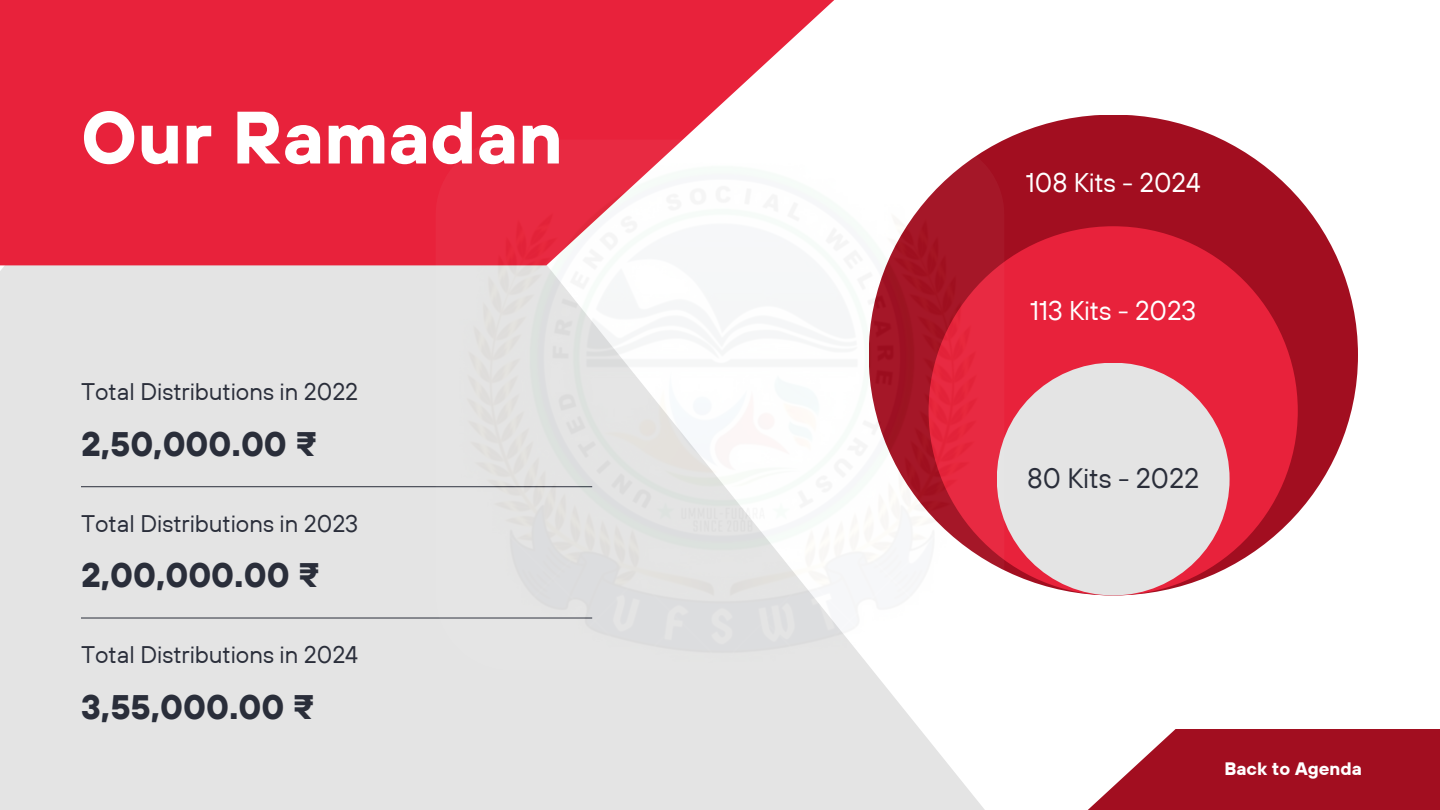
<style>
.page{position:relative;width:1440px;height:810px;background:#fff}
.page>*{position:absolute;margin:0;border:0;box-sizing:border-box;transform-origin:0 0}
.t1{font:700 74px "TT Hoves";color:#fff}
.t2{font:700 34px "TT Hoves";color:#2a2e3a}
.t3{font:28px "TT Hoves";color:#2a2e3a}
.t4{font:27px "TT Hoves";color:#fff}
.t5{font:24px "TT Hoves";color:#2a2e3a}
.t6{font:700 18px "TT Hoves";color:#fff}
</style>
<div class="page">
<div style="left:0;top:149px;width:986px;height:661px;background:#e4e4e4"></div>
<div style="left:0;top:0;width:834px;height:265px;background:#e8223b"></div>
<div style="left:869px;top:115px;width:489px;height:480px;background:#a20e20;border-radius:50%"></div>
<div style="left:929px;top:226px;width:369px;height:369px;background:#e8223b;border-radius:50%"></div>
<div style="left:997px;top:363px;width:233px;height:232px;background:#e4e4e4;border-radius:50%"></div>
<hr style="left:81px;top:486px;width:511px;height:1px;background:#2a2e3a">
<hr style="left:81px;top:618px;width:511px;height:1px;background:#2a2e3a">
<svg style="left:1088px;top:729px;width:352px;height:81px;background:#ad2b3b"></svg>
<img style="left:436px;top:140px;width:568px;height:530px;border-radius:75px">
<p class="t1" style="left:81px;top:89px;width:483px">Our Ramadan</p>
<h2 class="t5" style="left:81px;top:376px;width:279px">Total Distributions in 2022</h2>
<h4 class="t2" style="left:81px;top:422px;width:237px">2,50,000.00 ₹</h4>
<h2 class="t5" style="left:81px;top:508px;width:279px">Total Distributions in 2023</h2>
<h4 class="t2" style="left:81px;top:553px;width:240px">2,00,000.00 ₹</h4>
<p class="t5" style="left:81px;top:639px;width:279px">Total Distributions in 2024</p>
<p class="t2" style="left:81px;top:685px;width:234px">3,55,000.00 ₹</p>
<h1 class="t4" style="left:1026px;top:165px;width:176px">108 Kits - 2024</h1>
<h2 class="t4" style="left:1030px;top:293px;width:168px">113 Kits - 2023</h2>
<h4 class="t3" style="left:1027px;top:460px;width:173px">80 Kits - 2022</h4>
<p class="t6" style="left:1224px;top:757px;width:139px">Back to Agenda</p>
</div>
